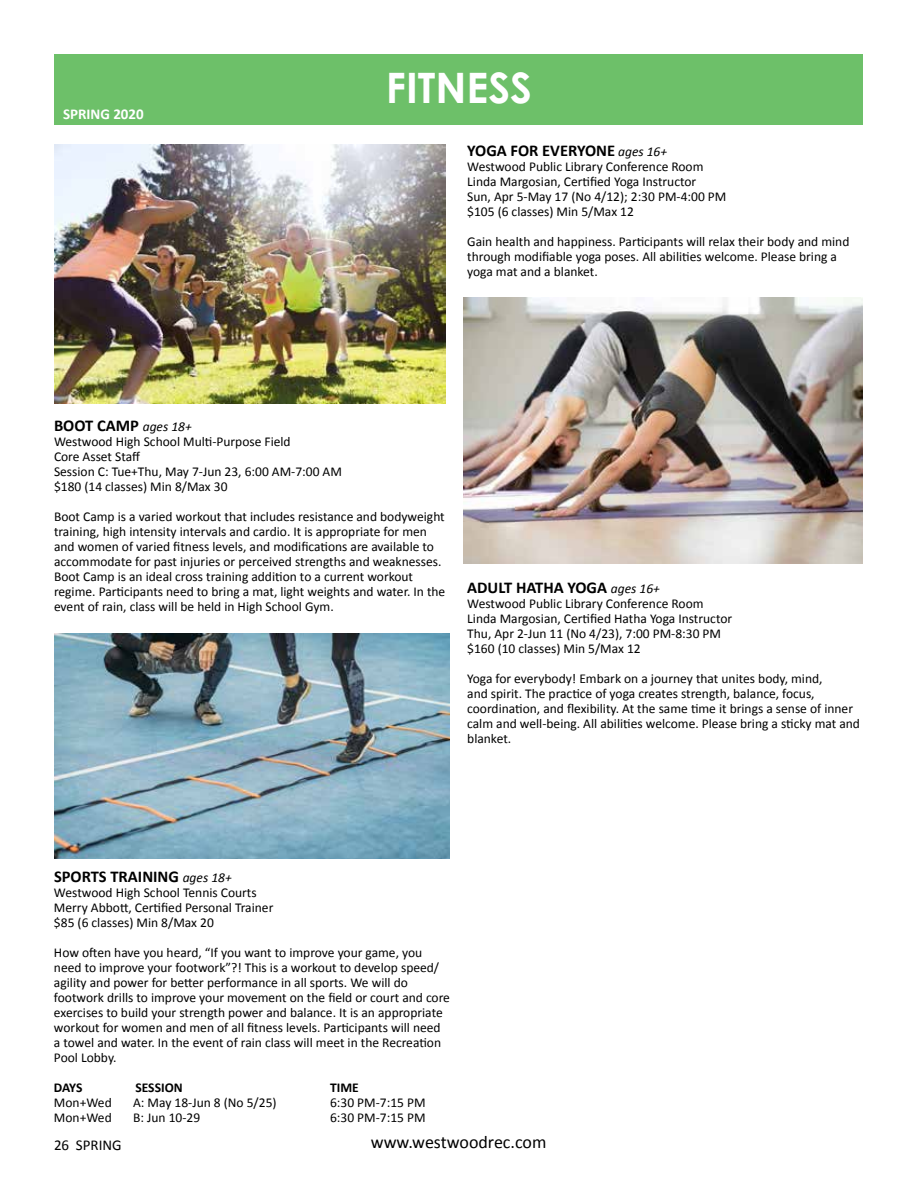
<style>
.page{position:relative;width:918px;height:1188px;background:#fff}
.page>*{position:absolute;margin:0;border:0;box-sizing:border-box;transform-origin:0 0}
.t1{font:700 42px "Century Gothic Pro";color:#fff}
.t2{font:18px "Calibri";color:#000}
.t3{font:700 16.5px "Calibri";color:#000}
.t4{font:700 15px "Calibri";color:#fff}
.t5{font:15px "Calibri";color:#000}
.t6{font:13.5px/15px "Calibri";color:#000}
.t7{font:700 13.5px "Calibri";color:#000}
.s1{font-weight:400;font-style:italic;font-size:13.5px}
</style>
<div class="page">
<div style="left:54px;top:54px;width:808px;height:70px;background:#6dc069"></div>
<img style="left:54px;top:144px;width:391px;height:260px">
<img style="left:464px;top:297px;width:399px;height:266px">
<img style="left:54px;top:634px;width:396px;height:224px">
<p class="t4" style="left:63px;top:104px;width:82px">SPRING 2020</p>
<h1 class="t1" style="left:386px;top:61px;width:148px">FITNESS</h1>
<p class="t3" style="left:467px;top:139px;width:201px">YOGA FOR EVERYONE <span class="s1">ages 16+</span></p>
<p class="t6" style="left:467px;top:159px;width:261px">Westwood Public Library Conference Room Linda Margosian, Certified Yoga Instructor<br>Sun, Apr 5-May 17 (No 4/12); 2:30 PM-4:00 PM $105 (6 classes) Min 5/Max 12</p>
<p class="t6" style="left:467px;top:234px;width:384px">Gain health and happiness. Participants will relax their body and mind through modifiable yoga poses. All abilities welcome. Please bring a yoga mat and a blanket.</p>
<p class="t3" style="left:54px;top:414px;width:139px">BOOT CAMP <span class="s1">ages 18+</span></p>
<p class="t6" style="left:54px;top:434px;width:289px">Westwood High School Multi-Purpose Field<br>Core Asset Staff<br>Session C: Tue+Thu, May 7-Jun 23, 6:00 AM-7:00 AM $180 (14 classes) Min 8/Max 30</p>
<p class="t6" style="left:54px;top:509px;width:393px">Boot Camp is a varied workout that includes resistance and bodyweight training, high intensity intervals and cardio. It is appropriate for men and women of varied fitness levels, and modifications are available to accommodate for past injuries or perceived strengths and weaknesses.<br>Boot Camp is an ideal cross training addition to a current workout regime. Participants need to bring a mat, light weights and water. In the event of rain, class will be held in High School Gym.</p>
<p class="t3" style="left:467px;top:576px;width:194px">ADULT HATHA YOGA <span class="s1">ages 16+</span></p>
<p class="t6" style="left:467px;top:596px;width:266px">Westwood Public Library Conference Room Linda Margosian, Certified Hatha Yoga Instructor Thu, Apr 2-Jun 11 (No 4/23), 7:00 PM-8:30 PM $160 (10 classes) Min 5/Max 12</p>
<p class="t6" style="left:467px;top:671px;width:394px">Yoga for everybody! Embark on a journey that unites body, mind,<br>and spirit. The practice of yoga creates strength, balance, focus, coordination, and flexibility. At the same time it brings a sense of inner calm and well-being. All abilities welcome. Please bring a sticky mat and blanket.</p>
<p class="t3" style="left:54px;top:865px;width:179px">SPORTS TRAINING <span class="s1">ages 18+</span></p>
<p class="t6" style="left:54px;top:885px;width:221px">Westwood High School Tennis Courts<br>Merry Abbott, Certified Personal Trainer $85 (6 classes) Min 8/Max 20</p>
<p class="t6" style="left:54px;top:945px;width:398px">How often have you heard, “If you want to improve your game, you need to improve your footwork”?! This is a workout to develop speed/ agility and power for better performance in all sports. We will do footwork drills to improve your movement on the field or court and core exercises to build your strength power and balance. It is an appropriate workout for women and men of all fitness levels. Participants will need a towel and water. In the event of rain class will meet in the Recreation Pool Lobby.</p>
<p class="t7" style="left:54px;top:1078px;width:30px">DAYS</p>
<p class="t7" style="left:135px;top:1078px;width:49px">SESSION</p>
<p class="t7" style="left:330px;top:1078px;width:30px">TIME</p>
<p class="t6" style="left:54px;top:1095px;width:59px">Mon+Wed</p>
<p class="t6" style="left:133px;top:1095px;width:145px">A: May 18-Jun 8 (No 5/25)</p>
<p class="t6" style="left:330px;top:1095px;width:97px">6:30 PM-7:15 PM</p>
<p class="t6" style="left:54px;top:1110px;width:59px">Mon+Wed</p>
<p class="t6" style="left:133px;top:1110px;width:69px">B: Jun 10-29</p>
<p class="t6" style="left:330px;top:1110px;width:97px">6:30 PM-7:15 PM</p>
<p class="t5" style="left:54px;top:1134px;width:69px">26 SPRING</p>
<h2 class="t2" style="left:371px;top:1129px;width:177px">www.westwoodrec.com</h2>
</div>
